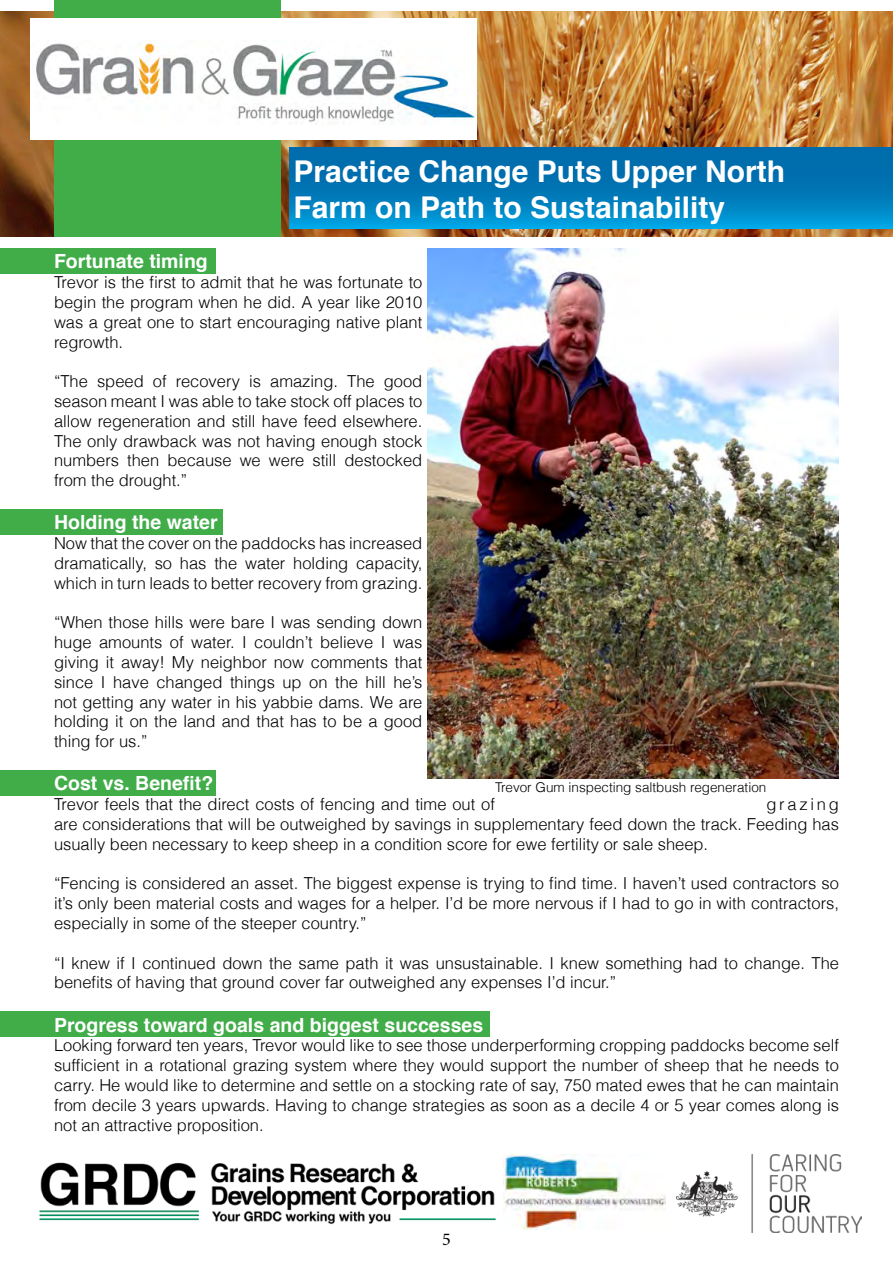
<style>
.page{position:relative;width:893px;height:1263px;background:#fff}
.page>*{position:absolute;margin:0;border:0;box-sizing:border-box;transform-origin:0 0}
.t1{font:700 30px/36px "Helvetica";color:#fff}
.t2{font:700 19.5px "Helvetica";color:#fff}
.t3{font:18px "Minion Pro";color:#000}
.t4{font:300 16.5px/19.8px "Helvetica";color:#000;text-align:justify}
.t5{font:300 13.5px "Helvetica";color:#000}
</style>
<div class="page">
<img style="left:0;top:11px;width:893px;height:225px">
<svg style="left:289px;top:148px;width:604px;height:80px;background:#007bbb"></svg>
<div style="left:54px;top:0;width:227px;height:236px;background:#41ad49"></div>
<div style="left:30px;top:18px;width:446px;height:121px;background:#fff"></div>
<div style="left:0;top:248px;width:215px;height:26px;background:#41ad49"></div>
<div style="left:0;top:509px;width:223px;height:26px;background:#41ad49"></div>
<div style="left:0;top:771px;width:215px;height:25px;background:#41ad49"></div>
<div style="left:0;top:1011px;width:489px;height:26px;background:#41ad49"></div>
<img style="left:36px;top:41px;width:439px;height:83px">
<img style="left:39px;top:1159px;width:465px;height:66px">
<img style="left:676px;top:1154px;width:186px;height:78px">
<img style="left:504px;top:1154px;width:161px;height:75px">
<img style="left:428px;top:249px;width:411px;height:530px">
<h1 class="t1" style="left:293px;top:154px;width:493px">Practice Change Puts Upper North<br>Farm on Path to Sustainability</h1>
<p class="t2" style="left:54px;top:246px;width:155px">Fortunate timing</p>
<p class="t4" style="left:54px;top:272px;width:370px">Trevor is the first to admit that he was fortunate to begin the program when he did. A year like 2010 was a great one to start encouraging native plant regrowth.</p>
<p class="t4" style="left:54px;top:371px;width:370px">“The speed of recovery is amazing. The good season meant I was able to take stock off places to allow regeneration and still have feed elsewhere.<br>The only drawback was not having enough stock numbers then because we were still destocked from the drought.”</p>
<p class="t2" style="left:54px;top:507px;width:165px">Holding the water</p>
<p class="t4" style="left:54px;top:533px;width:370px">Now that the cover on the paddocks has increased dramatically, so has the water holding capacity, which in turn leads to better recovery from grazing.</p>
<p class="t4" style="left:54px;top:612px;width:370px">“When those hills were bare I was sending down huge amounts of water. I couldn’t believe I was giving it away! My neighbor now comments that since I have changed things up on the hill he’s not getting any water in his yabbie dams. We are holding it on the land and that has to be a good thing for us.”</p>
<p class="t2" style="left:54px;top:768px;width:161px">Cost vs. Benefit?</p>
<p class="t4" style="left:54px;top:794px;width:442px">Trevor feels that the direct costs of fencing and time out of</p>
<p class="t5" style="left:495px;top:778px;width:273px">Trevor Gum inspecting saltbush regeneration</p>
<p class="t4" style="left:54px;top:794px;width:786px;text-indent:712px">grazing are considerations that will be outweighed by savings in supplementary feed down the track. Feeding has usually been necessary to keep sheep in a condition score for ewe fertility or sale sheep.</p>
<p class="t4" style="left:54px;top:873px;width:786px">“Fencing is considered an asset. The biggest expense is trying to find time. I haven’t used contractors so it’s only been material costs and wages for a helper. I’d be more nervous if I had to go in with contractors, especially in some of the steeper country.”</p>
<p class="t4" style="left:54px;top:953px;width:786px">“I knew if I continued down the same path it was unsustainable. I knew something had to change. The benefits of having that ground cover far outweighed any expenses I’d incur.”</p>
<p class="t2" style="left:54px;top:1009px;width:431px">Progress toward goals and biggest successes</p>
<p class="t4" style="left:54px;top:1035px;width:786px">Looking forward ten years, Trevor would like to see those underperforming cropping paddocks become self sufficient in a rotational grazing system where they would support the number of sheep that he needs to carry. He would like to determine and settle on a stocking rate of say, 750 mated ewes that he can maintain from decile 3 years upwards. Having to change strategies as soon as a decile 4 or 5 year comes along is not an attractive proposition.</p>
<p class="t3" style="left:442px;top:1227px;width:10px">5</p>
</div>
